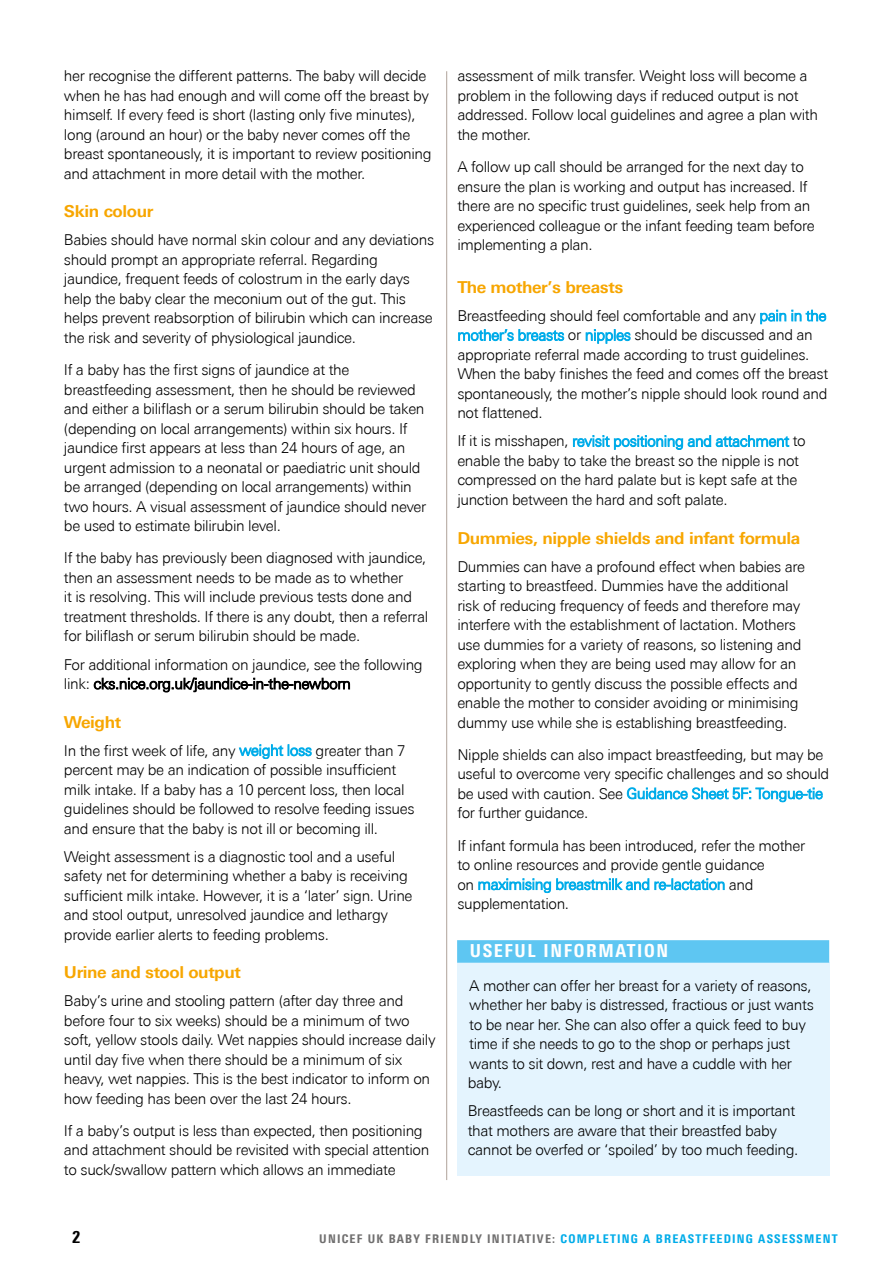
<style>
.page{position:relative;width:893px;height:1263px;background:#fff}
.page>*{position:absolute;margin:0;border:0;box-sizing:border-box;transform-origin:0 0}
.t1{font:800 condensed 18px "Univers Next Pro";letter-spacing:.09em;color:#fff}
.t2{font:700 16.5px "Univers Next Pro";letter-spacing:-.025em;color:#f7a600}
.t3{font:800 condensed 16.5px "Univers Next Pro";color:#000}
.t4{font:300 15px/19.5px "Univers Next Pro";letter-spacing:-.025em;color:#000}
.t5{font:800 condensed 12px "Univers Next Pro";letter-spacing:.1em;color:#00ace9}
.s1{color:#00ace9}
.s2{color:#706f6f}
</style>
<div class="page">
<div style="left:457px;top:962px;width:372px;height:214px;background:#e4f4fe"></div>
<hr style="left:446px;top:71px;width:1px;height:1109px;background:#afa299">
<div style="left:457px;top:940px;width:372px;height:23px;background:#5ec6f2"></div>
<p class="t4" style="left:64px;top:66px;width:369px">her recognise the different patterns. The baby will decide when he has had enough and will come off the breast by himself. If every feed is short (lasting only five minutes), long (around an hour) or the baby never comes off the breast spontaneously, it is important to review positioning and attachment in more detail with the mother.</p>
<p class="t2" style="left:64px;top:202px;width:91px">Skin colour</p>
<p class="t4" style="left:64px;top:230px;width:372px">Babies should have normal skin colour and any deviations should prompt an appropriate referral. Regarding jaundice, frequent feeds of colostrum in the early days help the baby clear the meconium out of the gut. This helps prevent reabsorption of bilirubin which can increase the risk and severity of physiological jaundice.</p>
<p class="t4" style="left:64px;top:360px;width:364px">If a baby has the first signs of jaundice at the breastfeeding assessment, then he should be reviewed and either a biliflash or a serum bilirubin should be taken (depending on local arrangements) within six hours. If jaundice first appears at less than 24 hours of age, an urgent admission to a neonatal or paediatric unit should be arranged (depending on local arrangements) within two hours. A visual assessment of jaundice should never be used to estimate bilirubin level.</p>
<p class="t4" style="left:64px;top:548px;width:366px">If the baby has previously been diagnosed with jaundice, then an assessment needs to be made as to whether<br>it is resolving. This will include previous tests done and treatment thresholds. If there is any doubt, then a referral for biliflash or serum bilirubin should be made.</p>
<p class="t4" style="left:64px;top:654px;width:360px">For additional information on jaundice, see the following link: cks.nice.org.uk/jaundice-in-the-newborn</p>
<p class="t2" style="left:64px;top:712px;width:59px">Weight</p>
<p class="t4" style="left:64px;top:740px;width:352px">In the first week of life, any <span class="s1">weight loss</span> greater than 7 percent may be an indication of possible insufficient milk intake. If a baby has a 10 percent loss, then local guidelines should be followed to resolve feeding issues and ensure that the baby is not ill or becoming ill.</p>
<p class="t4" style="left:64px;top:846px;width:350px">Weight assessment is a diagnostic tool and a useful safety net for determining whether a baby is receiving sufficient milk intake. However, it is a ‘later’ sign. Urine and stool output, unresolved jaundice and lethargy provide earlier alerts to feeding problems.</p>
<p class="t2" style="left:64px;top:962px;width:178px">Urine and stool output</p>
<p class="t4" style="left:64px;top:991px;width:373px">Baby’s urine and stooling pattern (after day three and before four to six weeks) should be a minimum of two soft, yellow stools daily. Wet nappies should increase daily until day five when there should be a minimum of six heavy, wet nappies. This is the best indicator to inform on how feeding has been over the last 24 hours.</p>
<p class="t4" style="left:64px;top:1121px;width:367px">If a baby’s output is less than expected, then positioning and attachment should be revisited with special attention to suck/swallow pattern which allows an immediate</p>
<p class="t4" style="left:457px;top:66px;width:362px">assessment of milk transfer. Weight loss will become a problem in the following days if reduced output is not addressed. Follow local guidelines and agree a plan with the mother.</p>
<p class="t4" style="left:457px;top:157px;width:359px">A follow up call should be arranged for the next day to ensure the plan is working and output has increased. If there are no specific trust guidelines, seek help from an experienced colleague or the infant feeding team before implementing a plan.</p>
<p class="t2" style="left:457px;top:277px;width:167px">The mother’s breasts</p>
<p class="t4" style="left:457px;top:306px;width:372px">Breastfeeding should feel comfortable and any <span class="s1">pain in the mother’s breasts</span> or <span class="s1">nipples</span> should be discussed and an appropriate referral made according to trust guidelines.<br>When the baby finishes the feed and comes off the breast spontaneously, the mother’s nipple should look round and not flattened.</p>
<p class="t4" style="left:457px;top:431px;width:350px">If it is misshapen, <span class="s1">revisit positioning and attachment</span> to enable the baby to take the breast so the nipple is not compressed on the hard palate but is kept safe at the junction between the hard and soft palate.</p>
<p class="t2" style="left:457px;top:528px;width:344px">Dummies, nipple shields and infant formula</p>
<p class="t4" style="left:457px;top:556px;width:349px">Dummies can have a profound effect when babies are starting to breastfeed. Dummies have the additional risk of reducing frequency of feeds and therefore may interfere with the establishment of lactation. Mothers use dummies for a variety of reasons, so listening and exploring when they are being used may allow for an opportunity to gently discuss the possible effects and enable the mother to consider avoiding or minimising dummy use while she is establishing breastfeeding.</p>
<p class="t4" style="left:457px;top:745px;width:374px">Nipple shields can also impact breastfeeding, but may be useful to overcome very specific challenges and so should be used with caution. See <span class="s1">Guidance Sheet 5F: Tongue-tie </span>for further guidance.</p>
<p class="t4" style="left:457px;top:835px;width:349px">If infant formula has been introduced, refer the mother to online resources and provide gentle guidance<br>on <span class="s1">maximising breastmilk and re-lactation</span> and supplementation.</p>
<p class="t1" style="left:470px;top:940px;width:200px">USEFUL INFORMATION</p>
<p class="t4" style="left:468px;top:975px;width:348px">A mother can offer her breast for a variety of reasons, whether her baby is distressed, fractious or just wants to be near her. She can also offer a quick feed to buy time if she needs to go to the shop or perhaps just wants to sit down, rest and have a cuddle with her baby.</p>
<p class="t4" style="left:468px;top:1101px;width:332px">Breastfeeds can be long or short and it is important that mothers are aware that their breastfed baby cannot be overfed or ‘spoiled’ by too much feeding.</p>
<p class="t3" style="left:72px;top:1227px;width:10px">2</p>
<p class="t5" style="left:319px;top:1231px;width:520px"><span class="s2">UNICEF UK BABY FRIENDLY INITIATIVE:</span> COMPLETING A BREASTFEEDING ASSESSMENT</p>
</div>
